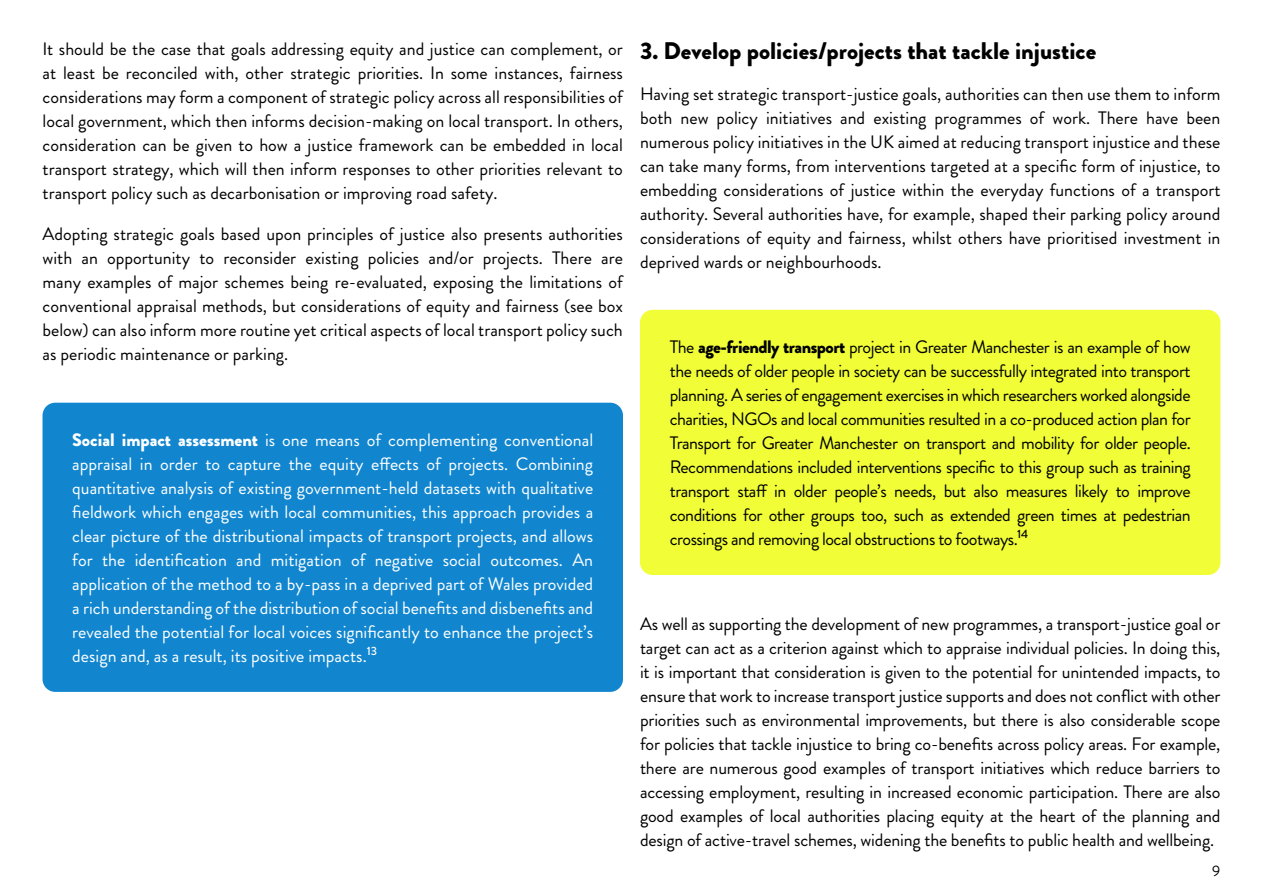
<style>
.page{position:relative;width:1263px;height:893px;background:#fff}
.page>*{position:absolute;margin:0;border:0;box-sizing:border-box;transform-origin:0 0}
.t1{font:900 24px "Brandon Grotesque";color:#000}
.t2{font:18px/24px "Brandon Grotesque";color:#000;text-align:justify}
.t3{font:18px/24px "Brandon Grotesque";color:#fff;text-align:justify}
.t4{font:15px "Brandon Grotesque";color:#000}
.s1{font-weight:900}
</style>
<div class="page">
<div style="left:43px;top:403px;width:580px;height:289px;background:#1186cf;border-radius:13px"></div>
<div style="left:640px;top:310px;width:580px;height:265px;background:#f0fd37;border-radius:13px"></div>
<p class="t2" style="left:43px;top:37px;width:582px">It should be the case that goals addressing equity and justice can complement, or at least be reconciled with, other strategic priorities. In some instances, fairness considerations may form a component of strategic policy across all responsibilities of local government, which then informs decision-making on local transport. In others, consideration can be given to how a justice framework can be embedded in local transport strategy, which will then inform responses to other priorities relevant to transport policy such as decarbonisation or improving road safety.</p>
<p class="t2" style="left:43px;top:222px;width:582px">Adopting strategic goals based upon principles of justice also presents authorities with an opportunity to reconsider existing policies and/or projects. There are many examples of major schemes being re-evaluated, exposing the limitations of conventional appraisal methods, but considerations of equity and fairness (see box below) can also inform more routine yet critical aspects of local transport policy such as periodic maintenance or parking.</p>
<p class="t3" style="left:72px;top:428px;width:522px"><span class="s1">Social impact assessment</span> is one means of complementing conventional appraisal in order to capture the equity effects of projects. Combining quantitative analysis of existing government-held datasets with qualitative fieldwork which engages with local communities, this approach provides a clear picture of the distributional impacts of transport projects, and allows for the identification and mitigation of negative social outcomes. An application of the method to a by-pass in a deprived part of Wales provided a rich understanding of the distribution of social benefits and disbenefits and revealed the potential for local voices significantly to enhance the project’s design and, as a result, its positive impacts.<sup>13</sup></p>
<h1 class="t1" style="left:640px;top:34px;width:458px">3. Develop policies/projects that tackle injustice</h1>
<p class="t2" style="left:640px;top:82px;width:582px">Having set strategic transport-justice goals, authorities can then use them to inform both new policy initiatives and existing programmes of work. There have been numerous policy initiatives in the UK aimed at reducing transport injustice and these can take many forms, from interventions targeted at a specific form of injustice, to embedding considerations of justice within the everyday functions of a transport authority. Several authorities have, for example, shaped their parking policy around considerations of equity and fairness, whilst others have prioritised investment in deprived wards or neighbourhoods.</p>
<p class="t2" style="left:670px;top:335px;width:522px">The <span class="s1">age-friendly transport</span> project in Greater Manchester is an example of how the needs of older people in society can be successfully integrated into transport planning. A series of engagement exercises in which researchers worked alongside charities, NGOs and local communities resulted in a co-produced action plan for Transport for Greater Manchester on transport and mobility for older people.<br>Recommendations included interventions specific to this group such as training transport staff in older people’s needs, but also measures likely to improve conditions for other groups too, such as extended green times at pedestrian crossings and removing local obstructions to footways.<sup>14</sup></p>
<p class="t2" style="left:640px;top:612px;width:582px">As well as supporting the development of new programmes, a transport-justice goal or target can act as a criterion against which to appraise individual policies. In doing this, it is important that consideration is given to the potential for unintended impacts, to ensure that work to increase transport justice supports and does not conflict with other priorities such as environmental improvements, but there is also considerable scope for policies that tackle injustice to bring co-benefits across policy areas. For example, there are numerous good examples of transport initiatives which reduce barriers to accessing employment, resulting in increased economic participation. There are also good examples of local authorities placing equity at the heart of the planning and design of active-travel schemes, widening the benefits to public health and wellbeing.</p>
<p class="t4" style="left:1212px;top:860px;width:10px">9</p>
</div>
